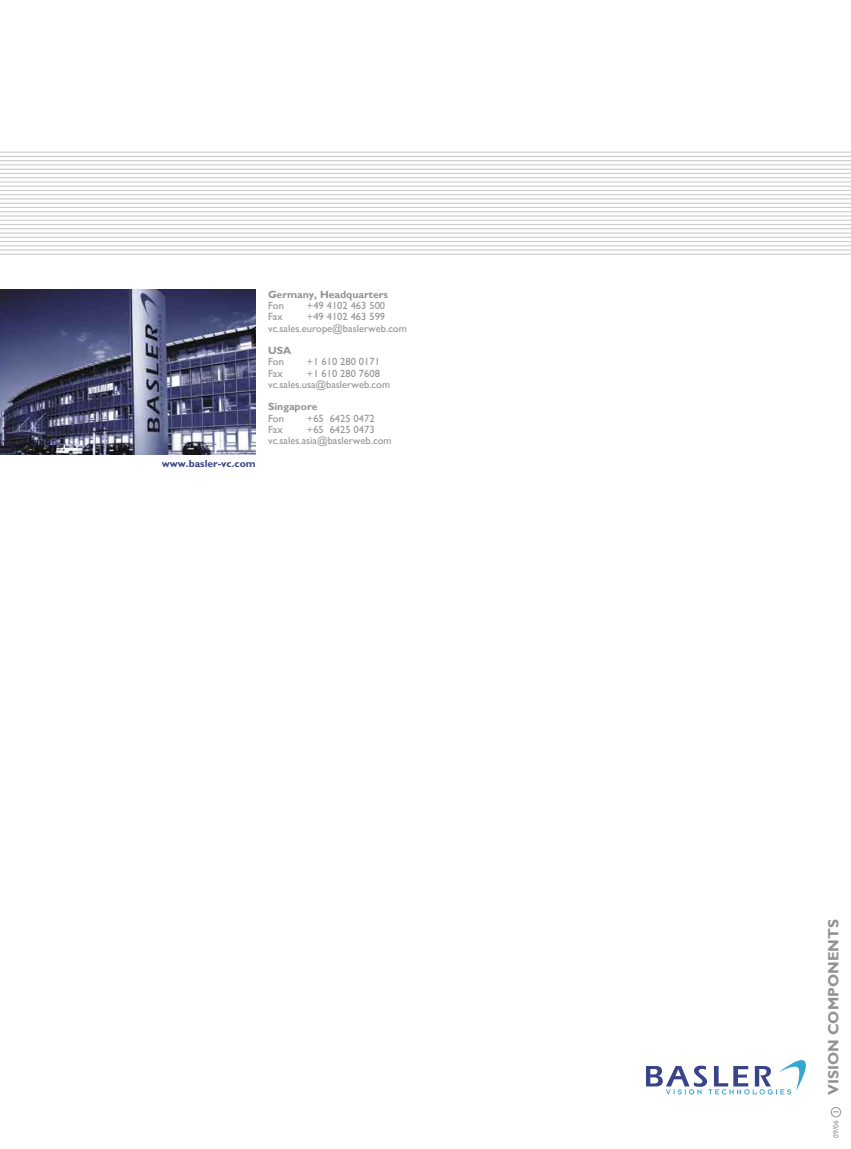
<style>
.page{position:relative;width:851px;height:1149px;background:#fff}
.page>*{position:absolute;margin:0;border:0;box-sizing:border-box;transform-origin:0 0}
.t1{font:700 15px "Gill Sans";color:#939393}
.t2{font:10.5px/11.2px "Gill Sans";color:#939393}
.t3{font:700 10.5px "Gill Sans";color:#939393}
.t4{font:700 10.35px "Gill Sans";color:#384388}
.s1{font-weight:400;font-size:7.5px}
</style>
<div class="page">
<div style="left:830px;top:1106px;width:10px;height:10px;border:1px solid #939393;border-radius:50%"></div>
<svg style="left:646px;top:1060px;width:160px;height:34px"></svg>
<img style="left:0;top:290px;width:256px;height:164px">
<hr style="left:0;top:173px;width:850px;height:1px;background:#cbcbcb">
<hr style="left:0;top:152px;width:850px;height:1px;background:#cbcbcb">
<hr style="left:0;top:165px;width:850px;height:1px;background:#cbcbcb">
<hr style="left:0;top:160px;width:850px;height:1px;background:#cbcbcb">
<hr style="left:0;top:156px;width:850px;height:1px;background:#cbcbcb">
<hr style="left:0;top:169px;width:850px;height:1px;background:#cbcbcb">
<hr style="left:0;top:203px;width:850px;height:1px;background:#cbcbcb">
<hr style="left:0;top:207px;width:850px;height:1px;background:#cbcbcb">
<hr style="left:0;top:211px;width:850px;height:1px;background:#cbcbcb">
<hr style="left:0;top:190px;width:850px;height:1px;background:#cbcbcb">
<hr style="left:0;top:216px;width:850px;height:1px;background:#cbcbcb">
<hr style="left:0;top:220px;width:850px;height:1px;background:#cbcbcb">
<hr style="left:0;top:224px;width:850px;height:1px;background:#cbcbcb">
<hr style="left:0;top:241px;width:850px;height:1px;background:#cbcbcb">
<hr style="left:0;top:254px;width:850px;height:1px;background:#cbcbcb">
<hr style="left:0;top:186px;width:850px;height:1px;background:#cbcbcb">
<hr style="left:0;top:194px;width:850px;height:1px;background:#cbcbcb">
<hr style="left:0;top:177px;width:850px;height:1px;background:#cbcbcb">
<hr style="left:0;top:182px;width:850px;height:1px;background:#cbcbcb">
<hr style="left:0;top:199px;width:850px;height:1px;background:#cbcbcb">
<hr style="left:0;top:228px;width:850px;height:1px;background:#cbcbcb">
<hr style="left:0;top:233px;width:850px;height:1px;background:#cbcbcb">
<hr style="left:0;top:237px;width:850px;height:1px;background:#cbcbcb">
<hr style="left:0;top:245px;width:850px;height:1px;background:#cbcbcb">
<hr style="left:0;top:250px;width:850px;height:1px;background:#cbcbcb">
<p class="t4" style="left:162px;top:457px;width:95px">www.basler-vc.com</p>
<p class="t3" style="left:268px;top:288px;width:121px">Germany, Headquarters</p>
<p class="t2" style="left:268px;top:300px;width:17px">Fon</p>
<p class="t2" style="left:306px;top:300px;width:80px">+49 4102 463 500</p>
<p class="t2" style="left:268px;top:311px;width:16px">Fax</p>
<p class="t2" style="left:268px;top:311px;width:140px;text-indent:38px">+49 4102 463 599 vc.sales.europe@baslerweb.com</p>
<p class="t3" style="left:268px;top:344px;width:25px">USA</p>
<p class="t2" style="left:268px;top:356px;width:17px">Fon</p>
<p class="t2" style="left:306px;top:356px;width:75px">+1 610 280 0171</p>
<p class="t2" style="left:268px;top:367px;width:16px">Fax</p>
<p class="t2" style="left:268px;top:367px;width:123px;text-indent:38px">+1 610 280 7608 vc.sales.usa@baslerweb.com</p>
<p class="t3" style="left:268px;top:401px;width:51px">Singapore</p>
<p class="t2" style="left:268px;top:412px;width:17px">Fon</p>
<p class="t2" style="left:306px;top:412px;width:70px">+65 6425 0472</p>
<p class="t2" style="left:268px;top:423px;width:16px">Fax</p>
<p class="t2" style="left:268px;top:423px;width:125px;text-indent:38px">+65 6425 0473 vc.sales.asia@baslerweb.com</p>
<h1 class="t1" style="left:824px;top:1137px;width:219px;rotate:-90deg"><span class="s1">09/06 3</span> VISION COMPONENTS</h1>
</div>
